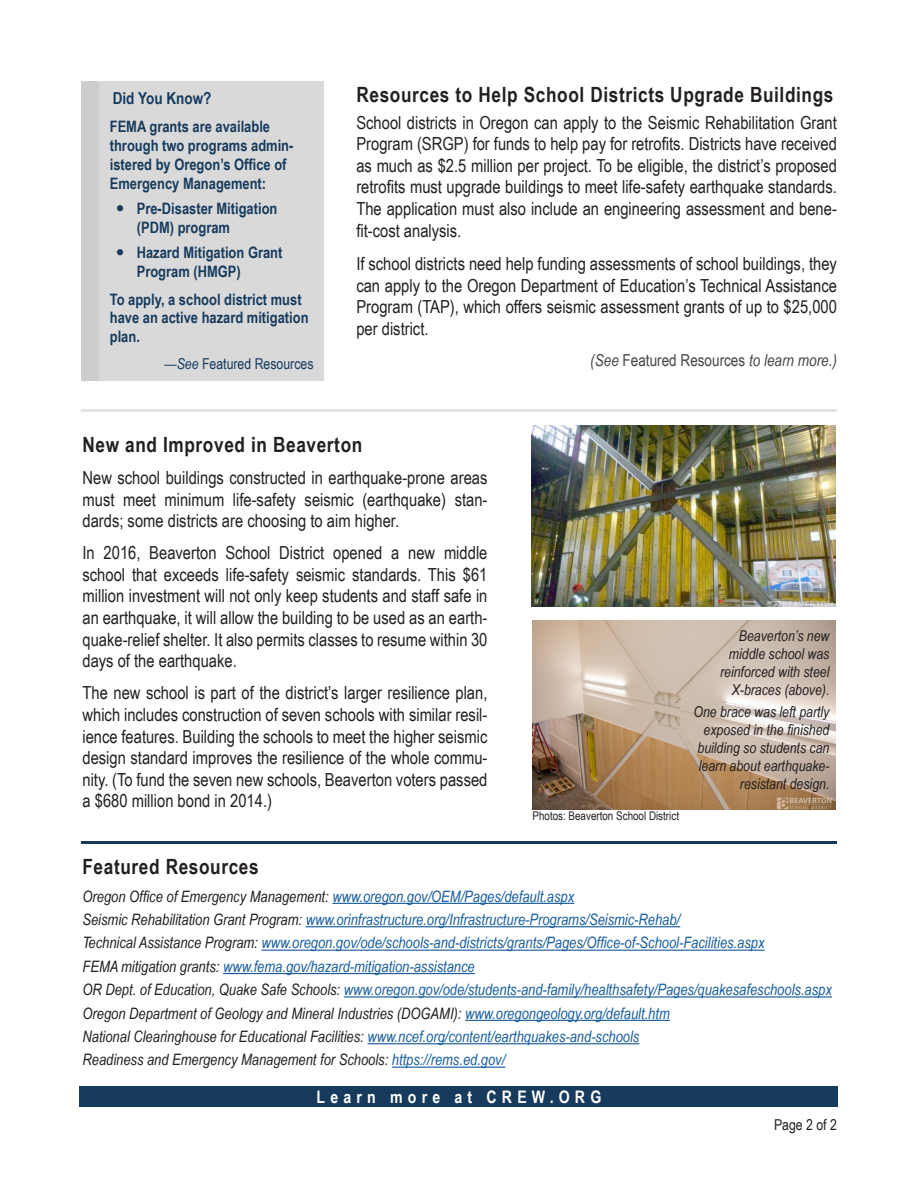
<style>
.page{position:relative;width:918px;height:1188px;background:#fff}
.page>*{position:absolute;margin:0;border:0;box-sizing:border-box;transform-origin:0 0}
.Story_Heading{font:700 21px "Arial Narrow";letter-spacing:.03em;color:#231f20}
.Story_text{font:18px/21.6px "Arial Narrow";color:#231f20;text-align:justify}
.t1{font:700 17.25px "Arial Narrow";letter-spacing:.3em;color:#fff}
.Story_text-2{font:italic 16.5px "Arial Narrow";color:#454549}
.Did_you_know{font:700 16.5px "Arial Narrow";color:#173b5d}
.Story_text-3{font:italic 15.75px "Arial Narrow";color:#175d9e}
.Story_text-4{font:italic 15.75px "Arial Narrow";color:#231f20}
.sidebar_bullet{font:700 15.75px/18.9px "Arial Narrow";color:#173b5d}
.caption_1{font:italic 15px/18px "Arial Narrow";color:#231f20;text-align:right}
.sidebar_bullet-2{font:15px "Arial Narrow";color:#173b5d}
.t2{font:15px "Arial Narrow";color:#231f20}
.photo_credit{font:12px "Arial Narrow";color:#231f20}
.s1{font-style:italic}
.s2{font-style:normal}
.s3{color:#231f20}
.s4{color:#175d9e}
</style>
<div class="page">
<div style="left:81px;top:81px;width:23px;height:300px;background:#cdcdcd"></div>
<hr style="left:81px;top:841px;width:756px;height:3px;background:#173b5d">
<hr style="left:332px;top:903px;width:242px;height:1px;background:#175d9e">
<hr style="left:306px;top:926px;width:374px;height:1px;background:#175d9e">
<hr style="left:262px;top:950px;width:503px;height:1px;background:#175d9e">
<hr style="left:223px;top:973px;width:252px;height:1px;background:#175d9e">
<hr style="left:344px;top:996px;width:488px;height:2px;background:#175d9e">
<hr style="left:465px;top:1020px;width:205px;height:1px;background:#175d9e">
<hr style="left:368px;top:1043px;width:271px;height:1px;background:#175d9e">
<hr style="left:392px;top:1067px;width:113px;height:1px;background:#175d9e">
<img style="left:531px;top:426px;width:305px;height:180px">
<div style="left:99px;top:81px;width:225px;height:300px;background:#d9d9d9"></div>
<div style="left:80px;top:1086px;width:758px;height:21px;background:#173b5d"></div>
<hr style="left:81px;top:409px;width:756px;height:3px;background:#e3e3e3">
<img style="left:532px;top:621px;width:304px;height:189px">
<p class="Did_you_know" style="left:113px;top:86px;width:100px">Did You Know?</p>
<p class="sidebar_bullet" style="left:110px;top:117px;width:185px">FEMA grants are available through two programs admin&shy;istered by Oregon’s Office of<br>Emergency Management:</p>
<p class="sidebar_bullet" style="left:137px;top:198px;width:142px">Pre-Disaster Mitigation (PDM) program</p>
<p class="sidebar_bullet" style="left:137px;top:242px;width:147px">Hazard Mitigation Grant<br>Program (HMGP)</p>
<p class="sidebar_bullet" style="left:110px;top:289px;width:200px">To apply, a school district must have an active hazard mitigation plan.</p>
<p class="sidebar_bullet-2" style="left:164px;top:353px;width:151px"><span class="s1">—See</span> Featured Resources</p>
<p class="Story_Heading" style="left:356px;top:79px;width:479px">Resources to Help School Districts Upgrade Buildings</p>
<p class="Story_text" style="left:356px;top:111px;width:482px">School districts in Oregon can apply to the Seismic Rehabilitation Grant Program (SRGP) for funds to help pay for retrofits. Districts have received as much as $2.5 million per project. To be eligible, the district’s proposed retrofits must upgrade buildings to meet life-safety earthquake standards.<br>The application must also include an engineering assessment and bene&shy;fit-cost analysis.</p>
<p class="Story_text" style="left:356px;top:252px;width:482px">If school districts need help funding assessments of school buildings, they can apply to the Oregon Department of Education’s Technical Assistance Program (TAP), which offers seismic assessment grants of up to $25,000 per district.</p>
<p class="Story_text-2" style="left:590px;top:348px;width:248px">(See <span class="s2">Featured Resources</span> to learn more.)</p>
<p class="Story_Heading" style="left:82px;top:429px;width:281px">New and Improved in Beaverton</p>
<p class="Story_text" style="left:82px;top:466px;width:407px">New school buildings constructed in earthquake-prone areas must meet minimum life-safety seismic (earthquake) stan&shy;dards; some districts are choosing to aim higher.</p>
<p class="Story_text" style="left:82px;top:541px;width:407px">In 2016, Beaverton School District opened a new middle school that exceeds life-safety seismic standards. This $61 million investment will not only keep students and staff safe in an earthquake, it will allow the building to be used as an earth&shy;quake-relief shelter. It also permits classes to resume within 30 days of the earthquake.</p>
<p class="Story_text" style="left:82px;top:682px;width:407px">The new school is part of the district’s larger resilience plan, which includes construction of seven schools with similar resil&shy;ience features. Building the schools to meet the higher seismic design standard improves the resilience of the whole commu&shy;nity. (To fund the seven new schools, Beaverton voters passed a $680 million bond in 2014.)</p>
<p class="Story_Heading" style="left:82px;top:850px;width:178px">Featured Resources</p>
<p class="photo_credit" style="left:532px;top:807px;width:148px">Photos: Beaverton School District</p>
<p class="caption_1" style="left:720px;top:626px;width:111px">Beaverton’s new middle school was reinforced with steel<br>X-braces (above).</p>
<p class="caption_1" style="left:693px;top:703px;width:138px">One brace was left partly exposed in the finished building so students can learn about earthquake&shy;resistant design.</p>
<p class="Story_text-3" style="left:82px;top:885px;width:493px"><span class="s3">Oregon Office of Emergency Management:</span> www.oregon.gov/OEM/Pages/default.aspx</p>
<p class="Story_text-3" style="left:82px;top:909px;width:599px"><span class="s3">Seismic Rehabilitation Grant Program:</span> www.orinfrastructure.org/Infrastructure-Programs/Seismic-Rehab/</p>
<p class="Story_text-3" style="left:82px;top:932px;width:684px"><span class="s3">Technical Assistance Program:</span> www.oregon.gov/ode/schools-and-districts/grants/Pages/Office-of-School-Facilities.aspx</p>
<p class="Story_text-3" style="left:82px;top:955px;width:394px"><span class="s3">FEMA mitigation grants:</span> www.fema.gov/hazard-mitigation-assistance</p>
<p class="Story_text-3" style="left:82px;top:979px;width:751px"><span class="s3">OR Dept. of Education, Quake Safe Schools:</span> www.oregon.gov/ode/students-and-family/healthsafety/Pages/quakesafeschools.aspx</p>
<p class="Story_text-4" style="left:82px;top:1002px;width:589px">Oregon Department of Geology and Mineral Industries (DOGAMI): <span class="s4">www.oregongeology.org/default.htm</span></p>
<p class="Story_text-4" style="left:82px;top:1026px;width:558px">National Clearinghouse for Educational Facilities: <span class="s4">www.ncef.org/content/earthquakes-and-schools</span></p>
<p class="Story_text-4" style="left:82px;top:1049px;width:424px">Readiness and Emergency Management for Schools: <span class="s4">https://rems.ed.gov/</span></p>
<p class="t1" style="left:317px;top:1084px;width:286px">Learn more at CREW.ORG</p>
<p class="t2" style="left:774px;top:1113px;width:64px">Page 2 of 2</p>
</div>
